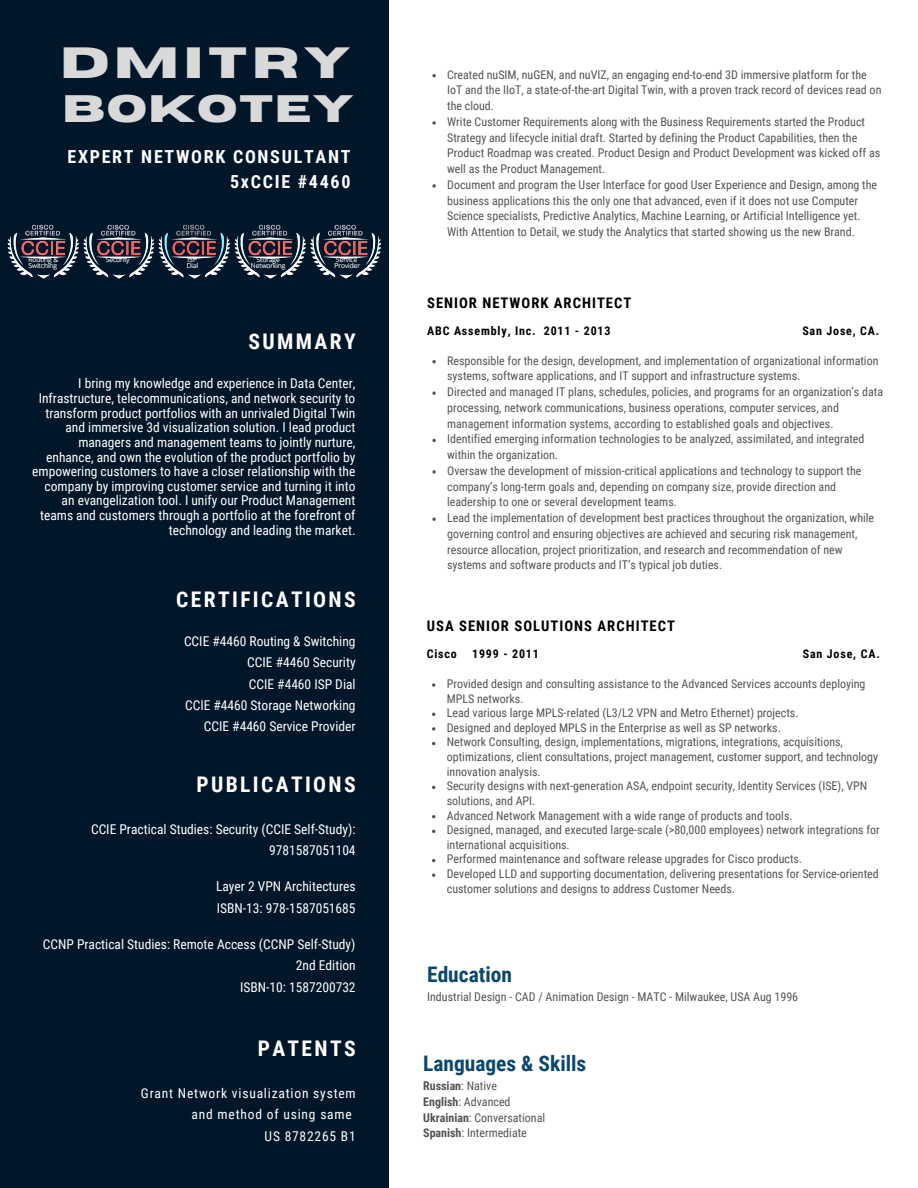
<style>
.page{position:relative;width:918px;height:1188px;background:#fff}
.page>*{position:absolute;margin:0;border:0;box-sizing:border-box;transform-origin:0 0}
.t1{font:700 43.5px "Horizon";letter-spacing:.11em;color:#d9d9d9}
.t2{font:700 38.1px "Horizon";letter-spacing:.04em;color:#d9d9d9}
.t3{font:700 21.45px "Roboto Condensed";letter-spacing:.11em;color:#fff}
.t4{font:700 21.45px "Roboto Condensed";color:#0b486b}
.t5{font:700 18px "Roboto Condensed";letter-spacing:.095em;color:#fff}
.t6{font:700 14.55px "Roboto Condensed";letter-spacing:.07em;color:#000}
.t7{font:13.5px/14.7px "Roboto Condensed";color:#fff;text-align:right}
.t8{font:13.5px "Roboto Condensed";letter-spacing:.06em;color:#fff}
.t9{font:12px/15.8px "Roboto Condensed";color:#545454}
.t10{font:700 12px "Roboto Condensed";letter-spacing:.07em;color:#000}
.t11{font:700 12px "Roboto Condensed";color:#545454}
.t12{font:300 6.75px "Open Sans";color:#fff}
.s1{font-weight:400}
.s2{font-weight:700}
</style>
<div class="page">
<svg style="left:432px;top:74px;width:4px;height:3px"></svg>
<svg style="left:432px;top:121px;width:4px;height:4px"></svg>
<svg style="left:432px;top:184px;width:4px;height:4px"></svg>
<svg style="left:432px;top:360px;width:4px;height:3px"></svg>
<svg style="left:432px;top:392px;width:4px;height:3px"></svg>
<svg style="left:432px;top:439px;width:4px;height:3px"></svg>
<svg style="left:432px;top:470px;width:4px;height:4px"></svg>
<svg style="left:432px;top:518px;width:4px;height:3px"></svg>
<svg style="left:432px;top:683px;width:3px;height:4px"></svg>
<svg style="left:432px;top:727px;width:3px;height:4px"></svg>
<div style="left:0;top:0;width:389px;height:1188px;background:#011629"></div>
<img style="left:7px;top:224px;width:375px;height:55px">
<p class="t1" style="left:60px;top:42px;width:292px">DMITRY</p>
<p class="t2" style="left:63px;top:90px;width:293px">BOKOTEY</p>
<p class="t5" style="left:67px;top:146px;width:285px">EXPERT NETWORK CONSULTANT</p>
<p class="t5" style="left:230px;top:171px;width:122px">5xCCIE #4460</p>
<p class="t12" style="left:29px;top:255px;width:31px">Routing &amp;</p>
<p class="t12" style="left:106px;top:255px;width:26px">Security</p>
<p class="t12" style="left:188px;top:255px;width:11px">ISP</p>
<p class="t12" style="left:257px;top:255px;width:25px">Storage</p>
<p class="t12" style="left:336px;top:255px;width:23px">Service</p>
<p class="t12" style="left:29px;top:261px;width:30px">Switching</p>
<p class="t12" style="left:187px;top:261px;width:13px">Dial</p>
<p class="t12" style="left:251px;top:261px;width:36px">Networking</p>
<p class="t12" style="left:335px;top:261px;width:27px">Provider</p>
<p class="t3" style="left:249px;top:329px;width:109px">SUMMARY</p>
<p class="t7" style="left:32px;top:376px;width:325px">I bring my knowledge and experience in Data Center, Infrastructure, telecommunications, and network security to transform product portfolios with an unrivaled Digital Twin and immersive 3d visualization solution. I lead product managers and management teams to jointly nurture, enhance, and own the evolution of the product portfolio by empowering customers to have a closer relationship with the company by improving customer service and turning it into an evangelization tool. I unify our Product Management teams and customers through a portfolio at the forefront of technology and leading the market.</p>
<p class="t3" style="left:176px;top:587px;width:181px">CERTIFICATIONS</p>
<p class="t7" style="left:184px;top:634px;width:173px">CCIE #4460 Routing &amp; Switching</p>
<p class="t7" style="left:247px;top:655px;width:110px">CCIE #4460 Security</p>
<p class="t7" style="left:249px;top:677px;width:108px">CCIE #4460 ISP Dial</p>
<p class="t7" style="left:185px;top:698px;width:172px">CCIE #4460 Storage Networking</p>
<p class="t7" style="left:204px;top:720px;width:153px">CCIE #4460 Service Provider</p>
<p class="t3" style="left:197px;top:772px;width:161px">PUBLICATIONS</p>
<p class="t7" style="left:91px;top:819px;width:266px;line-height:21.3px">CCIE Practical Studies: Security (CCIE Self-Study):<br>9781587051104</p>
<p class="t7" style="left:216px;top:879px;width:141px">Layer 2 VPN Architectures</p>
<p class="t7" style="left:217px;top:901px;width:140px">ISBN-13: 978-1587051685</p>
<p class="t7" style="left:43px;top:934px;width:314px;line-height:21.3px">CCNP Practical Studies: Remote Access (CCNP Self-Study)<br>2nd Edition</p>
<p class="t7" style="left:240px;top:980px;width:117px">ISBN-10: 1587200732</p>
<p class="t3" style="left:258px;top:1036px;width:100px">PATENTS</p>
<p class="t8" style="left:141px;top:1085px;width:216px">Grant Network visualization system</p>
<p class="t8" style="left:192px;top:1107px;width:162px">and method of using same</p>
<p class="t8" style="left:265px;top:1128px;width:93px">US 8782265 B1</p>
<p class="t9" style="left:447px;top:67px;width:436px">Created nuSIM, nuGEN, and nuVIZ, an engaging end-to-end 3D immersive platform for the<br>IoT and the IIoT, a state-of-the-art Digital Twin, with a proven track record of devices read on the cloud.</p>
<p class="t9" style="left:447px;top:114px;width:435px">Write Customer Requirements along with the Business Requirements started the Product Strategy and lifecycle initial draft. Started by defining the Product Capabilities, then the Product Roadmap was created. Product Design and Product Development was kicked off as well as the Product Management.</p>
<p class="t9" style="left:447px;top:177px;width:432px">Document and program the User Interface for good User Experience and Design, among the business applications this the only one that advanced, even if it does not use Computer Science specialists, Predictive Analytics, Machine Learning, or Artificial Intelligence yet.<br>With Attention to Detail, we study the Analytics that started showing us the new Brand.</p>
<p class="t6" style="left:427px;top:295px;width:206px">SENIOR NETWORK ARCHITECT</p>
<p class="t10" style="left:427px;top:324px;width:185px">ABC Assembly, Inc. 2011 - 2013</p>
<p class="t10" style="left:802px;top:324px;width:79px">San Jose, CA.</p>
<p class="t9" style="left:447px;top:353px;width:433px">Responsible for the design, development, and implementation of organizational information systems, software applications, and IT support and infrastructure systems.</p>
<p class="t9" style="left:447px;top:384px;width:437px">Directed and managed IT plans, schedules, policies, and programs for an organization’s data processing, network communications, business operations, computer services, and management information systems, according to established goals and objectives.</p>
<p class="t9" style="left:447px;top:431px;width:419px">Identified emerging information technologies to be analyzed, assimilated, and integrated within the organization.</p>
<p class="t9" style="left:447px;top:463px;width:416px">Oversaw the development of mission-critical applications and technology to support the company’s long-term goals and, depending on company size, provide direction and leadership to one or several development teams.</p>
<p class="t9" style="left:447px;top:510px;width:429px">Lead the implementation of development best practices throughout the organization, while governing control and ensuring objectives are achieved and securing risk management, resource allocation, project prioritization, and research and recommendation of new systems and software products and IT’s typical job duties.</p>
<p class="t6" style="left:427px;top:618px;width:250px">USA SENIOR SOLUTIONS ARCHITECT</p>
<p class="t10" style="left:427px;top:647px;width:32px">Cisco</p>
<p class="t10" style="left:472px;top:647px;width:68px">1999 - 2011</p>
<p class="t10" style="left:803px;top:647px;width:79px">San Jose, CA.</p>
<p class="t9" style="left:447px;top:676px;width:420px;line-height:14.7px">Provided design and consulting assistance to the Advanced Services accounts deploying<br>MPLS networks.</p>
<p class="t9" style="left:447px;top:705px;width:353px">Lead various large MPLS-related (L3/L2 VPN and Metro Ethernet) projects.</p>
<p class="t9" style="left:447px;top:720px;width:336px">Designed and deployed MPLS in the Enterprise as well as SP networks.</p>
<p class="t9" style="left:447px;top:735px;width:433px;line-height:14.7px">Network Consulting, design, implementations, migrations, integrations, acquisitions, optimizations, client consultations, project management, customer support, and technology innovation analysis.</p>
<p class="t9" style="left:447px;top:779px;width:422px;line-height:14.7px">Security designs with next-generation ASA, endpoint security, Identity Services (ISE), VPN solutions, and API.</p>
<p class="t9" style="left:447px;top:808px;width:347px">Advanced Network Management with a wide range of products and tools.</p>
<p class="t9" style="left:447px;top:823px;width:435px;line-height:14.7px">Designed, managed, and executed large-scale (&gt;80,000 employees) network integrations for international acquisitions.</p>
<p class="t9" style="left:447px;top:851px;width:357px">Performed maintenance and software release upgrades for Cisco products.</p>
<p class="t9" style="left:447px;top:867px;width:433px;line-height:14.7px">Developed LLD and supporting documentation, delivering presentations for Service-oriented customer solutions and designs to address Customer Needs.</p>
<p class="t4" style="left:427px;top:962px;width:86px">Education</p>
<p class="t9" style="left:427px;top:989px;width:373px">Industrial Design - CAD / Animation Design - MATC - Milwaukee, USA Aug 1996</p>
<p class="t4" style="left:423px;top:1051px;width:165px">Languages &amp; Skills</p>
<p class="t11" style="left:423px;top:1079px;width:75px">Russian<span class="s1">: Native</span></p>
<p class="t9" style="left:423px;top:1094px;width:89px"><span class="s2">English</span>: Advanced</p>
<p class="t9" style="left:423px;top:1110px;width:124px"><span class="s2">Ukrainian</span>: Conversational</p>
<p class="t9" style="left:423px;top:1125px;width:105px"><span class="s2">Spanish</span>: Intermediate</p>
</div>
